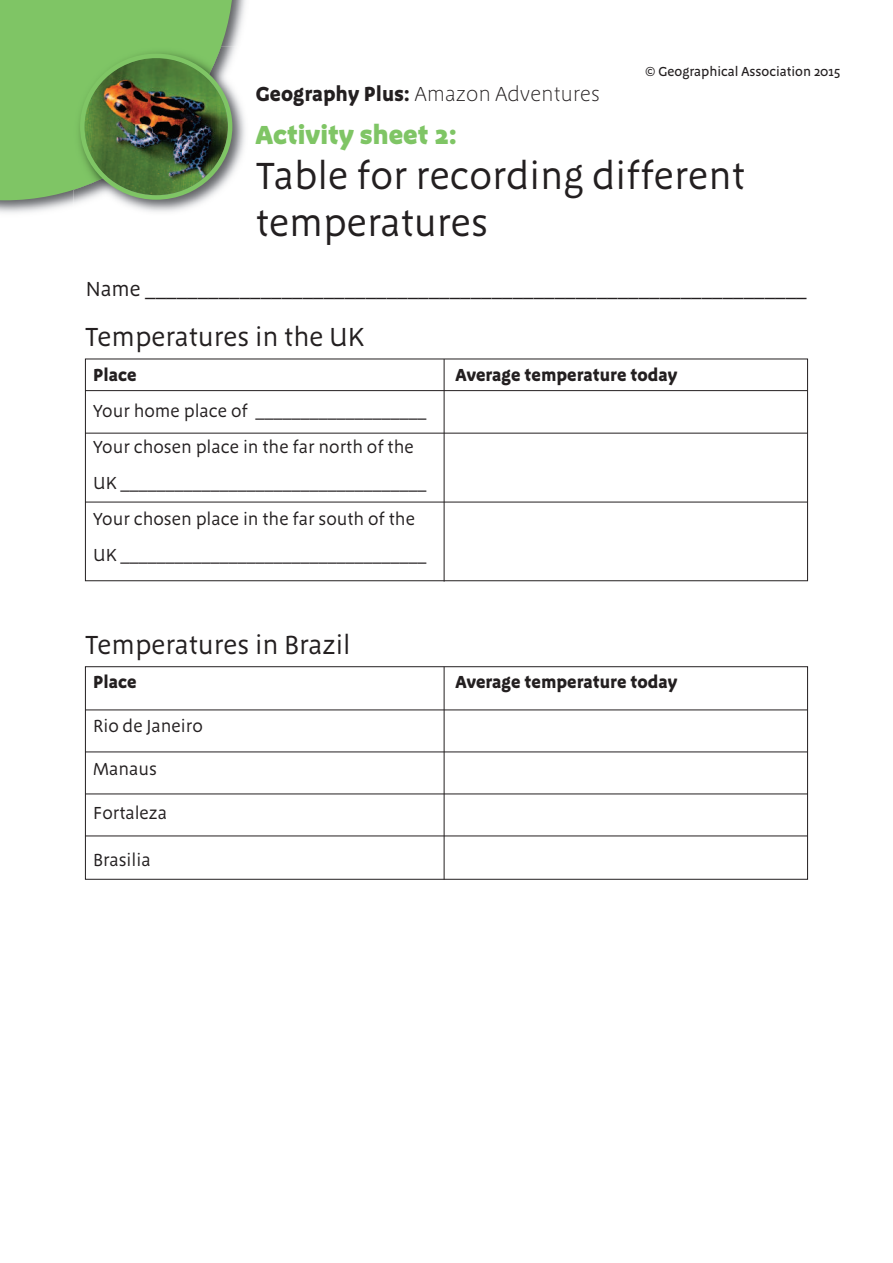
<style>
.page{position:relative;width:893px;height:1263px;background:#fff}
.page>*{position:absolute;margin:0;border:0;box-sizing:border-box;transform-origin:0 0}
.t1{font:39px/46.8px "Megano OT";color:#231f20}
.t2{font:27px "Megano OT";color:#231f20}
.t3{font:900 27px "Megano OT";color:#7fc565}
.t4{font:21px "Megano OT";color:#231f20}
.t5{font:300 21px "Megano OT";color:#231f20}
.t6{font:18px/36px "Megano OT";color:#231f20}
.t7{font:700 18px "Megano OT";color:#231f20}
.t8{font:500 13.5px "Megano OT";color:#231f20}
.s1{font-weight:700}
</style>
<div class="page">
<img style="left:0;top:0;width:246px;height:213px">
<div style="left:0;top:0;width:234px;height:200px;background:#7fc565"></div>
<img style="left:73px;top:47px;width:173px;height:166px">
<img style="left:73px;top:47px;width:148px;height:143px">
<img style="left:80px;top:54px;width:152px;height:146px">
<div style="left:85px;top:359px;width:723px;height:222px;border:1px solid #231f20"></div>
<hr style="left:85px;top:390px;width:722px;height:1px;background:#231f20">
<hr style="left:85px;top:502px;width:722px;height:1px;background:#231f20">
<hr style="left:85px;top:433px;width:722px;height:1px;background:#231f20">
<hr style="left:444px;top:359px;width:1px;height:222px;background:#231f20">
<div style="left:85px;top:666px;width:723px;height:214px;border:1px solid #231f20"></div>
<hr style="left:85px;top:709px;width:722px;height:1px;background:#231f20">
<hr style="left:86px;top:793px;width:722px;height:1px;background:#231f20">
<hr style="left:85px;top:835px;width:722px;height:1px;background:#231f20">
<hr style="left:85px;top:751px;width:722px;height:1px;background:#231f20">
<hr style="left:444px;top:667px;width:1px;height:213px;background:#231f20">
<p class="t5" style="left:256px;top:85px;width:346px"><span class="s1">Geography Plus:</span> Amazon Adventures</p>
<p class="t8" style="left:645px;top:66px;width:197px">© Geographical Association 2015</p>
<h2 class="t3" style="left:256px;top:124px;width:202px">Activity sheet 2:</h2>
<h1 class="t1" style="left:256px;top:156px;width:491px">Table for recording different temperatures</h1>
<p class="t4" style="left:86px;top:280px;width:722px">Name _______________________________________________________________</p>
<h2 class="t2" style="left:85px;top:326px;width:281px">Temperatures in the UK</h2>
<p class="t7" style="left:93px;top:367px;width:45px">Place</p>
<p class="t6" style="left:93px;top:394px;width:335px">Your home place of ___________________ Your chosen place in the far north of the UK __________________________________ Your chosen place in the far south of the UK __________________________________</p>
<h2 class="t2" style="left:85px;top:634px;width:267px">Temperatures in Brazil</h2>
<p class="t7" style="left:93px;top:675px;width:45px">Place</p>
<p class="t6" style="left:93px;top:709px;width:111px">Rio de Janeiro</p>
<p class="t6" style="left:93px;top:753px;width:65px">Manaus</p>
<p class="t6" style="left:93px;top:796px;width:75px">Fortaleza</p>
<p class="t6" style="left:93px;top:843px;width:59px">Brasilia</p>
<p class="t7" style="left:455px;top:367px;width:223px">Average temperature today</p>
<p class="t7" style="left:455px;top:675px;width:223px">Average temperature today</p>
</div>
